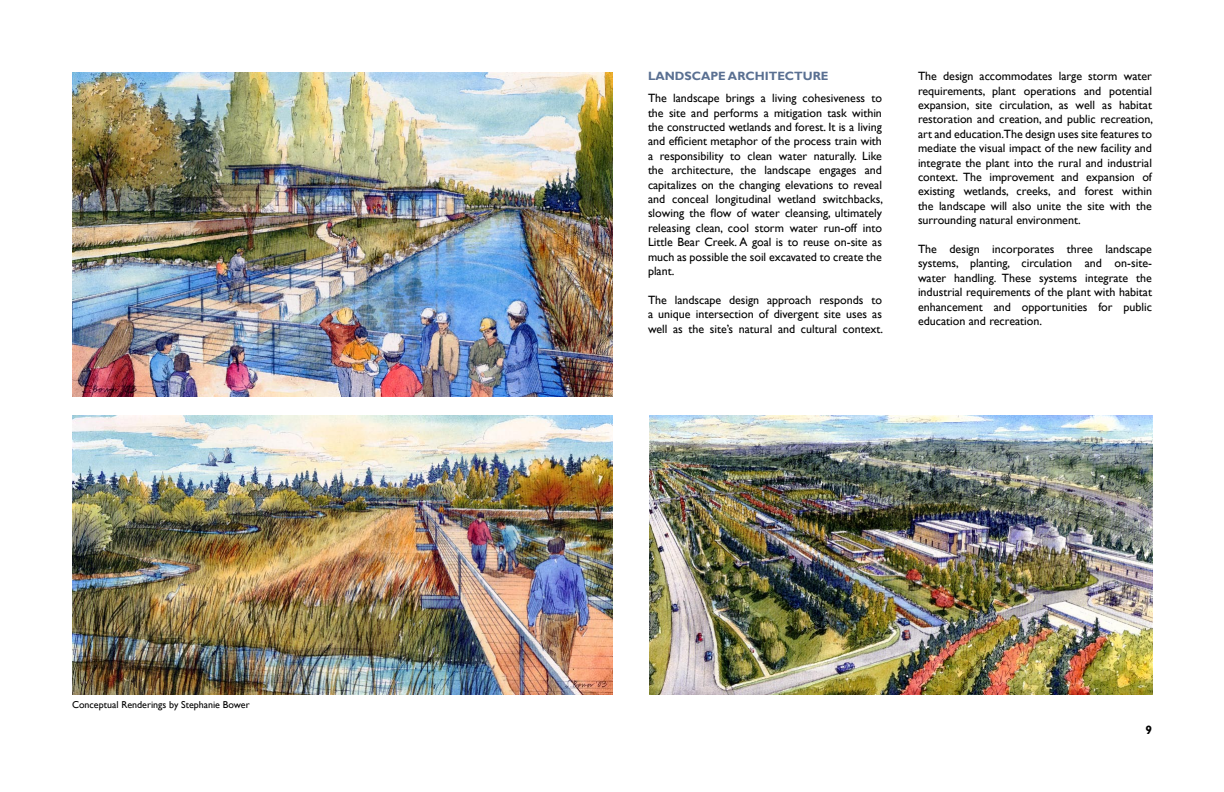
<style>
.page{position:relative;width:1224px;height:792px;background:#fff}
.page>*{position:absolute;margin:0;border:0;box-sizing:border-box;transform-origin:0 0}
.t1{font:12px/14.4px "Gill Sans";color:#000;text-align:justify}
.t2{font:700 12px "Gill Sans";color:#5a7092}
.t3{font:700 12px "Gill Sans";color:#000}
.t4{font:10px "Gill Sans";color:#000}
</style>
<div class="page">
<img style="left:73px;top:72px;width:539px;height:324px">
<img style="left:73px;top:415px;width:539px;height:280px">
<img style="left:649px;top:416px;width:503px;height:279px">
<p class="t4" style="left:72px;top:699px;width:179px">Conceptual Renderings by Stephanie Bower</p>
<p class="t2" style="left:648px;top:69px;width:182px">LANDSCAPE ARCHITECTURE</p>
<p class="t1" style="left:648px;top:91px;width:237px">The landscape brings a living cohesiveness to the site and performs a mitigation task within the constructed wetlands and forest. It is a living and efficient metaphor of the process train with a responsibility to clean water naturally. Like the architecture, the landscape engages and capitalizes on the changing elevations to reveal and conceal longitudinal wetland switchbacks, slowing the flow of water cleansing, ultimately releasing clean, cool storm water run-off into Little Bear Creek. A goal is to reuse on-site as much as possible the soil excavated to create the plant.</p>
<p class="t1" style="left:648px;top:293px;width:237px">The landscape design approach responds to a unique intersection of divergent site uses as well as the site’s natural and cultural context.</p>
<p class="t1" style="left:918px;top:69px;width:237px">The design accommodates large storm water requirements, plant operations and potential expansion, site circulation, as well as habitat restoration and creation, and public recreation, art and education.The design uses site features to mediate the visual impact of the new facility and integrate the plant into the rural and industrial context. The improvement and expansion of existing wetlands, creeks, and forest within the landscape will also unite the site with the surrounding natural environment.</p>
<p class="t1" style="left:918px;top:242px;width:236px">The design incorporates three landscape systems, planting, circulation and on-site&shy;water handling. These systems integrate the industrial requirements of the plant with habitat enhancement and opportunities for public education and recreation.</p>
<p class="t3" style="left:1145px;top:723px;width:8px">9</p>
</div>
